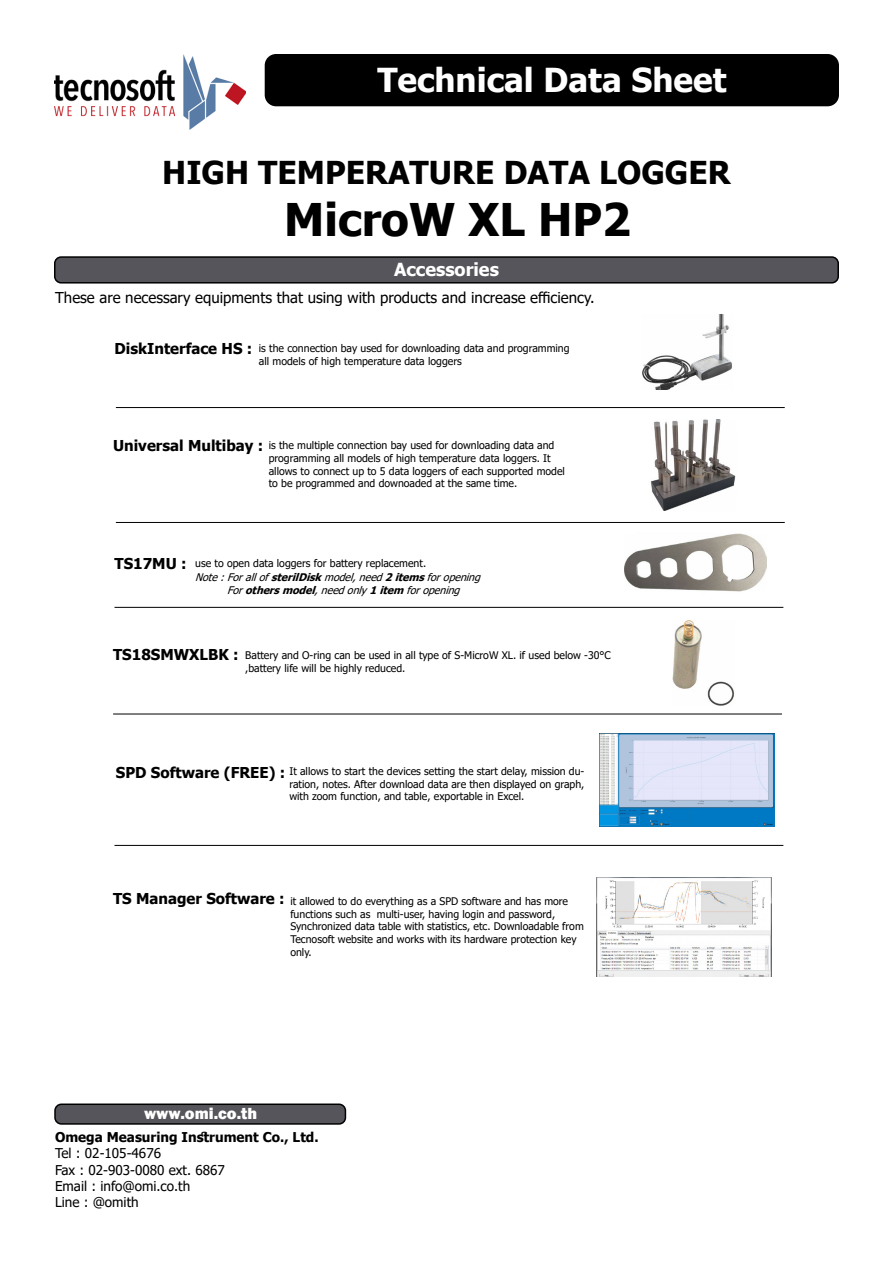
<style>
.page{position:relative;width:893px;height:1263px;background:#fff}
.page>*{position:absolute;margin:0;border:0;box-sizing:border-box;transform-origin:0 0}
.t1{font:700 45px "Tahoma";color:#000}
.t2{font:700 33px "Tahoma";color:#fff}
.t3{font:700 31.5px "Tahoma";color:#000}
.t4{font:700 18px "Tahoma";color:#fff}
.t5{font:800 16.5px "Franklin Gothic";color:#fff}
.t6{font:700 15px "Tahoma";color:#000}
.t7{font:15px "Tahoma";color:#000}
.t8{font:13.5px "Tahoma";color:#000}
.t9{font:700 13.5px "Tahoma";color:#000}
.t10{font:10.5px/12.6px "Tahoma";color:#000}
.t11{font:italic 10.5px "Tahoma";color:#000}
.s1{font-weight:700}
</style>
<div class="page">
<div style="left:265px;top:54px;width:574px;height:52px;background:#000;border-radius:11px"></div>
<img style="left:54px;top:54px;width:192px;height:75px">
<img style="left:642px;top:315px;width:90px;height:75px">
<img style="left:672px;top:621px;width:62px;height:85px">
<img style="left:651px;top:420px;width:85px;height:90px">
<hr style="left:116px;top:522px;width:669px;height:1px;background:#000">
<hr style="left:116px;top:407px;width:669px;height:1px;background:#000">
<hr style="left:114px;top:607px;width:669px;height:1px;background:#000">
<hr style="left:113px;top:714px;width:669px;height:1px;background:#000">
<hr style="left:114px;top:845px;width:669px;height:1px;background:#000">
<img style="left:599px;top:733px;width:175px;height:93px">
<img style="left:596px;top:877px;width:176px;height:99px">
<img style="left:625px;top:533px;width:141px;height:59px">
<div style="left:55px;top:1104px;width:290px;height:20px;background:#55555b;border-radius:6px"></div>
<div style="left:54px;top:1103px;width:292px;height:22px;border:2px solid #000;border-radius:6px"></div>
<div style="left:55px;top:257px;width:783px;height:26px;background:#55555b;border-radius:6px"></div>
<div style="left:54px;top:256px;width:785px;height:28px;border:2px solid #000;border-radius:6px"></div>
<p class="t2" style="left:377px;top:57px;width:351px">Technical Data Sheet</p>
<p class="t3" style="left:162px;top:150px;width:570px">HIGH TEMPERATURE DATA LOGGER</p>
<p class="t1" style="left:284px;top:188px;width:348px">MicroW XL HP2</p>
<p class="t4" style="left:394px;top:257px;width:106px">Accessories</p>
<p class="t7" style="left:55px;top:288px;width:541px">These are necessary equipments that using with products and increase efficiency.</p>
<p class="t6" style="left:114px;top:338px;width:139px">DiskInterface HS :</p>
<p class="t10" style="left:259px;top:342px;width:312px">is the connection bay used for downloading data and programming all models of high temperature data loggers</p>
<p class="t6" style="left:113px;top:435px;width:152px">Universal Multibay :</p>
<p class="t10" style="left:269px;top:440px;width:298px">is the multiple connection bay used for downloading data and programming all models of high temperature data loggers. It allows to connect up to 5 data loggers of each supported model to be programmed and downoaded at the same time.</p>
<p class="t6" style="left:114px;top:553px;width:74px">TS17MU :</p>
<p class="t10" style="left:195px;top:557px;width:232px">use to open data loggers for battery replacement.</p>
<p class="t11" style="left:195px;top:570px;width:291px">Note:Forallof<span class="s1">sterilDisk</span>model,need<span class="s1">2items</span>foropening</p>
<p class="t11" style="left:227px;top:583px;width:238px">For<span class="s1">othersmodel</span>,needonly<span class="s1">1 item</span> foropening</p>
<p class="t6" style="left:113px;top:644px;width:127px">TS18SMWXLBK :</p>
<p class="t10" style="left:245px;top:649px;width:367px">Battery and O-ring can be used in all type of S-MicroW XL. if used below -30°C</p>
<p class="t10" style="left:245px;top:662px;width:162px">,battery life will be highly reduced.</p>
<p class="t6" style="left:116px;top:762px;width:171px">SPD Software (FREE) :</p>
<p class="t10" style="left:289px;top:765px;width:296px;text-align:justify">It allows to start the devices setting the start delay, mission du&shy;ration, notes. After download data are then displayed on graph, with zoom function, and table, exportable in Excel.</p>
<p class="t6" style="left:113px;top:888px;width:173px">TS Manager Software :</p>
<p class="t10" style="left:290px;top:896px;width:295px">it allowed to do everything as a SPD software and has more functions such as multi-user, having login and password, Synchronized data table with statistics, etc. Downloadable from Tecnosoft website and works with its hardware protection key only.</p>
<p class="t5" style="left:144px;top:1102px;width:115px">www.omi.co.th</p>
<p class="t9" style="left:55px;top:1128px;width:265px">Omega Measuring Instrument Co., Ltd.</p>
<p class="t8" style="left:55px;top:1144px;width:108px">Tel : 02-105-4676</p>
<p class="t8" style="left:55px;top:1160px;width:171px">Fax : 02-903-0080 ext. 6867</p>
<p class="t8" style="left:55px;top:1177px;width:137px">Email : info@omi.co.th</p>
<p class="t8" style="left:55px;top:1193px;width:85px">Line : @omith</p>
</div>
